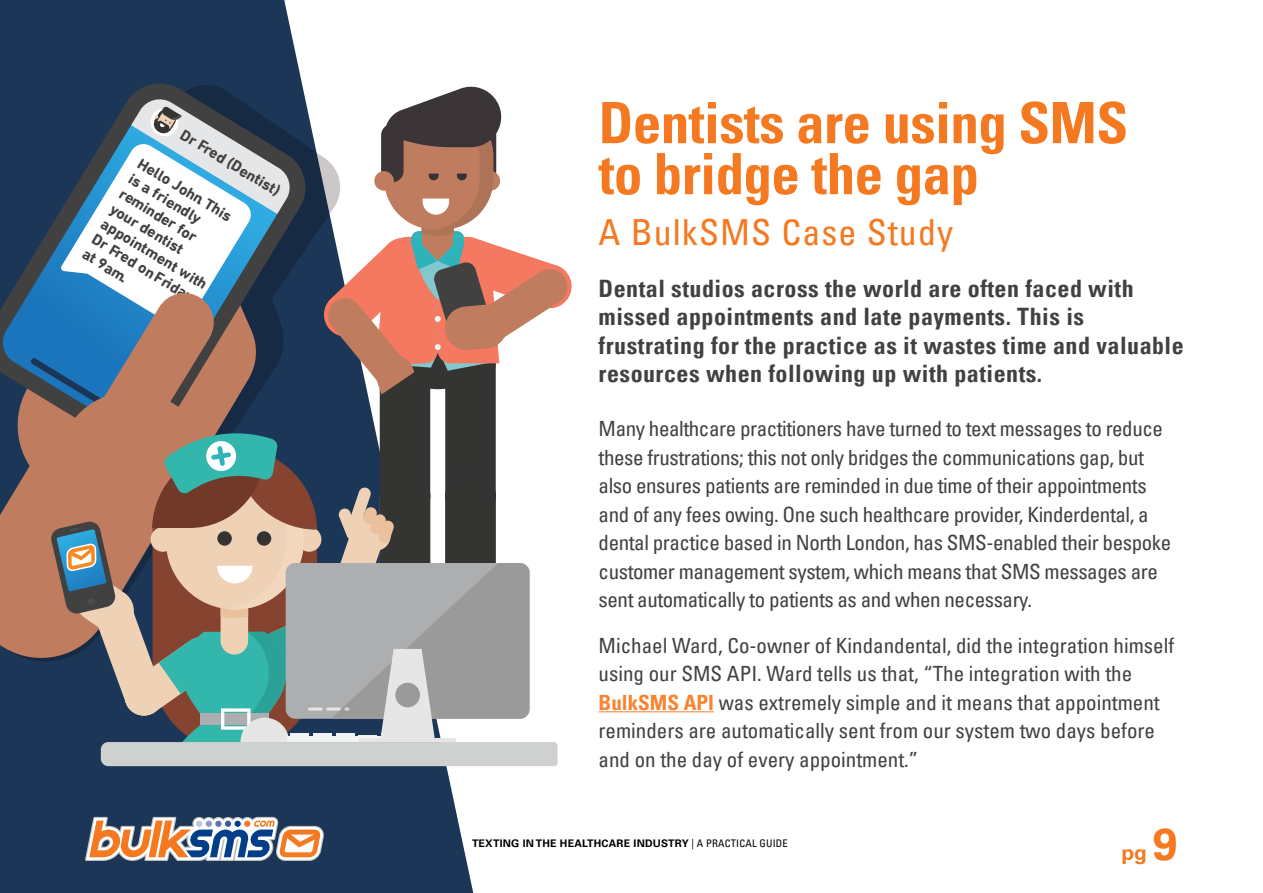
<style>
.page{position:relative;width:1263px;height:893px;background:#fff}
.page>*{position:absolute;margin:0;border:0;box-sizing:border-box;transform-origin:0 0}
.t1{font:700 condensed 57px/51px "Univers LT Pro";letter-spacing:-.01em;color:#f47920}
.t2{font:condensed 36px "Univers LT Pro";letter-spacing:.03em;color:#f47920}
.t3{font:700 condensed 24px/28.5px "Univers LT Pro";letter-spacing:.02em;color:#414042}
.t4{font:condensed 21px/28.5px "Univers LT Pro";letter-spacing:-.02em;color:#414042}
.t5{font:condensed 21px/28.5px "Univers LT Pro";color:#414042}
.t6{font:700 21px "Univers LT Pro 65";color:#f47920}
.t7{font:700 15.75px/17.7px "DIN Next Rounded LT Pro";color:#414042}
.t8{font:700 10.5px "Univers LT Pro 65";letter-spacing:.02em;color:#000}
.s1{font-weight:700;color:#f68533}
.s2{font-family:"Univers LT Pro";font-weight:400;font-stretch:condensed}
.s3{font-size:45px}
</style>
<div class="page">
<svg style="left:0;top:0;width:473px;height:893px;fill:#1c3657"></svg>
<svg style="left:0;top:79px;width:310px;height:371px;background:#213957"></svg>
<hr style="left:599px;top:711px;width:115px;height:1px;background:#f68533">
<svg style="left:7px;top:80px;width:565px;height:686px"></svg>
<svg style="left:85px;top:817px;width:239px;height:44px"></svg>
<p class="t7" style="left:186px;top:126px;width:115px;rotate:31deg">Dr Fred (Dentist)</p>
<p class="t7" style="left:143px;top:154px;width:123px;rotate:31deg">Hello John. This is a friendly reminder for your dentist appointment with<br>Dr Fred on Friday at 9am.</p>
<h1 class="t1" style="left:599px;top:97px;width:531px">Dentists are using SMS to bridge the gap</h1>
<h2 class="t2" style="left:599px;top:210px;width:356px">A BulkSMS Case Study</h2>
<p class="t3" style="left:599px;top:273px;width:587px">Dental studios across the world are often faced with missed appointments and late payments. This is frustrating for the practice as it wastes time and valuable resources when following up with patients.</p>
<p class="t4" style="left:599px;top:414px;width:574px">Many healthcare practitioners have turned to text messages to reduce these frustrations; this not only bridges the communications gap, but also ensures patients are reminded in due time of their appointments and of any fees owing. One such healthcare provider, Kinderdental, a dental practice based in North London, has SMS-enabled their bespoke customer management system, which means that SMS messages are sent automatically to patients as and when necessary.</p>
<p class="t5" style="left:599px;top:630px;width:577px">Michael Ward, Co-owner of Kindandental, did the integration himself using our SMS API. Ward tells us that, “The integration with the <span class="s1">BulkSMS API</span> was extremely simple and it means that appointment reminders are automatically sent from our system two days before and on the day of every appointment.”</p>
<p class="t8" style="left:472px;top:836px;width:317px">TEXTING IN THE HEALTHCARE INDUSTRY <span class="s2">| A PRACTICAL GUIDE</span></p>
<p class="t6" style="left:1121px;top:837px;width:58px">pg <span class="s3">9</span></p>
</div>
